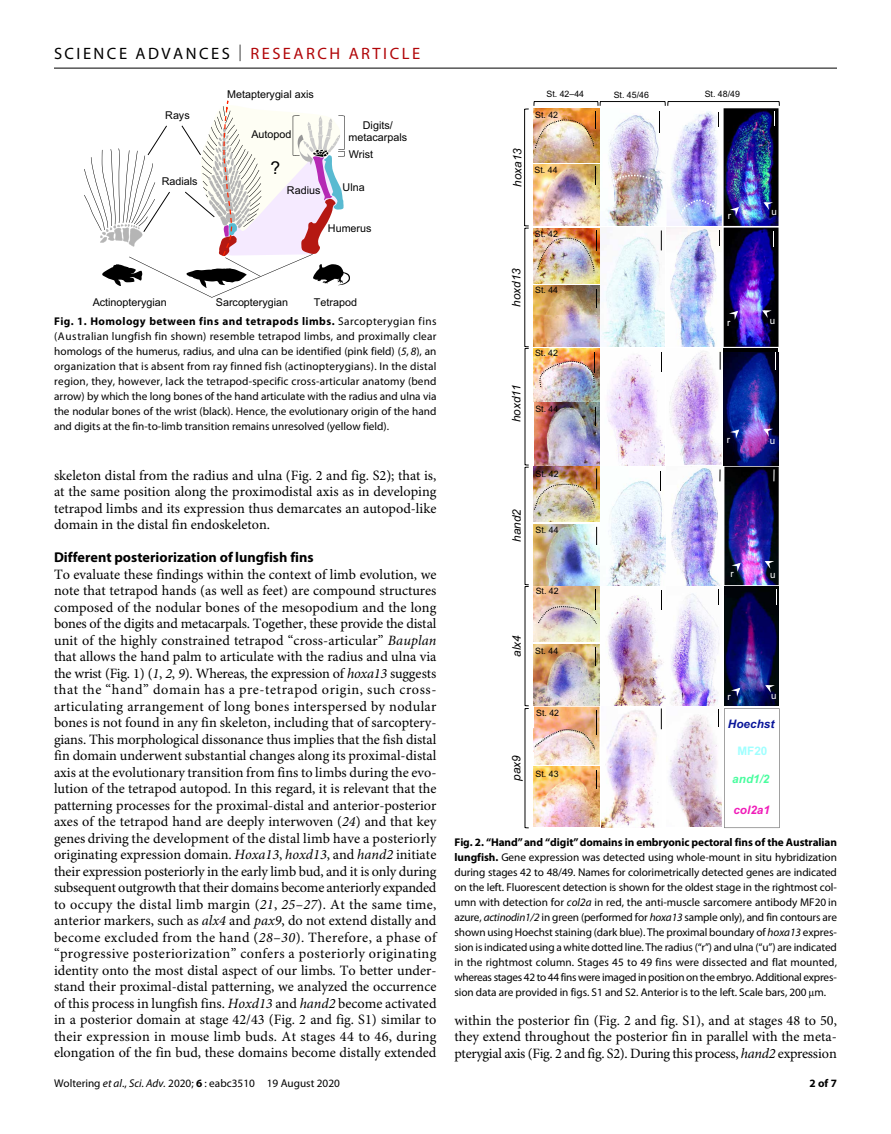
<style>
.page{position:relative;width:891px;height:1134px;background:#fff}
.page>*{position:absolute;margin:0;border:0;box-sizing:border-box;transform-origin:0 0}
.t1{font:17.55px "Arial";color:#000}
.t2{font:16.5px "Myriad Pro";letter-spacing:.15em;color:#000}
.t3{font:14.25px/16.5px "Minion Pro";color:#000;text-align:justify}
.t4{font:700 14.25px "Myriad Pro";color:#000}
.t5{font:italic 11.7px "Arial";color:#000}
.t6{font:italic 700 11.7px "Arial";color:#091599}
.t7{font:italic 700 11.7px "Arial";color:#f01db9}
.t8{font:italic 700 11.7px "Arial";color:#4afd9f}
.t9{font:700 11.7px "Arial";color:#a1ffff}
.t10{font:11.25px/15px "Myriad Pro";color:#000;text-align:justify}
.t11{font:700 11.25px "Myriad Pro";color:#000}
.t12{font:10.8px "Arial";color:#000}
.t13{font:9.75px "Arial";color:#fff}
.t14{font:8.85px "Arial";color:#000}
.s1{font-weight:300}
.s2{color:#b10508}
.s3{font-weight:700}
.s4{font-style:italic}
</style>
<div class="page">
<hr style="left:54px;top:68px;width:783px;height:1px;background:#000">
<svg style="left:84px;top:101px;width:266px;height:197px"></svg>
<img style="left:524px;top:101px;width:256px;height:727px">
<p class="t2" style="left:54px;top:40px;width:368px">SCIENCE ADVANCES <span class="s1">|</span> <span class="s2">RESEARCH ARTICLE</span></p>
<p class="t12" style="left:165px;top:108px;width:26px">Rays</p>
<p class="t12" style="left:162px;top:175px;width:37px">Radials</p>
<p class="t12" style="left:227px;top:87px;width:88px">Metapterygial axis</p>
<p class="t12" style="left:363px;top:118px;width:31px">Digits/</p>
<p class="t12" style="left:251px;top:128px;width:42px">Autopod</p>
<p class="t12" style="left:349px;top:130px;width:60px">metacarpals</p>
<p class="t1" style="left:270px;top:156px;width:11px">?</p>
<p class="t12" style="left:287px;top:183px;width:35px">Radius</p>
<p class="t12" style="left:349px;top:147px;width:26px">Wrist</p>
<p class="t12" style="left:343px;top:181px;width:24px">Ulna</p>
<p class="t12" style="left:328px;top:221px;width:45px">Humerus</p>
<p class="t12" style="left:93px;top:295px;width:76px">Actinopterygian</p>
<p class="t12" style="left:216px;top:295px;width:74px">Sarcopterygian</p>
<p class="t12" style="left:314px;top:295px;width:45px">Tetrapod</p>
<p class="t10" style="left:54px;top:314px;width:384px"><span class="s3">Fig. 1. Homology between fins and tetrapods limbs.</span> Sarcopterygian fins (Australian lungfish fin shown) resemble tetrapod limbs, and proximally clear homologs of the humerus, radius, and ulna can be identified (pink field) (<span class="s4">5</span>, <span class="s4">8</span>), an organization that is absent from ray finned fish (actinopterygians). In the distal region, they, however, lack the tetrapod-specific cross-articular anatomy (bend arrow) by which the long bones of the hand articulate with the radius and ulna via the nodular bones of the wrist (black). Hence, the evolutionary origin of the hand and digits at the fin-to-limb transition remains unresolved (yellow field).</p>
<p class="t3" style="left:54px;top:468px;width:384px">skeleton distal from the radius and ulna (Fig. 2 and fig. S2); that is, at the same position along the proximodistal axis as in developing tetrapod limbs and its expression thus demarcates an autopod-like domain in the distal fin endoskeleton.</p>
<p class="t4" style="left:54px;top:546px;width:261px">Different posteriorization of lungfish fins</p>
<p class="t3" style="left:54px;top:567px;width:384px">To evaluate these findings within the context of limb evolution, we note that tetrapod hands (as well as feet) are compound structures composed of the nodular bones of the mesopodium and the long bones of the digits and metacarpals. Together, these provide the distal unit of the highly constrained tetrapod “cross-articular” <span class="s4">Bauplan </span>that allows the hand palm to articulate with the radius and ulna via the wrist (Fig. 1) (<span class="s4">1</span>, <span class="s4">2</span>, <span class="s4">9</span>). Whereas, the expression of <span class="s4">hoxa13</span> suggests that the “hand” domain has a pre-tetrapod origin, such cross&shy;articulating arrangement of long bones interspersed by nodular bones is not found in any fin skeleton, including that of sarcoptery&shy;gians. This morphological dissonance thus implies that the fish distal fin domain underwent substantial changes along its proximal-distal axis at the evolutionary transition from fins to limbs during the evo&shy;lution of the tetrapod autopod. In this regard, it is relevant that the patterning processes for the proximal-distal and anterior-posterior axes of the tetrapod hand are deeply interwoven (<span class="s4">24</span>) and that key genes driving the development of the distal limb have a posteriorly originating expression domain. <span class="s4">Hoxa13</span>, <span class="s4">hoxd13</span>, and <span class="s4">hand2</span> initiate their expression posteriorly in the early limb bud, and it is only during subsequent outgrowth that their domains become anteriorly expanded to occupy the distal limb margin (<span class="s4">21</span>, <span class="s4">25</span>–<span class="s4">27</span>). At the same time, anterior markers, such as <span class="s4">alx4</span> and <span class="s4">pax9</span>, do not extend distally and become excluded from the hand (<span class="s4">28</span>–<span class="s4">30</span>). Therefore, a phase of “progressive posteriorization” confers a posteriorly originating identity onto the most distal aspect of our limbs. To better under&shy;stand their proximal-distal patterning, we analyzed the occurrence of this process in lungfish fins. <span class="s4">Hoxd13</span> and <span class="s4">hand2</span> become activated in a posterior domain at stage 42/43 (Fig. 2 and fig. S1) similar to their expression in mouse limb buds. At stages 44 to 46, during elongation of the fin bud, these domains become distally extended</p>
<p class="t10" style="left:54px;top:1076px;width:287px">Woltering <span class="s4">et al</span>., <span class="s4">Sci. Adv.</span> 2020; <span class="s3">6</span> : eabc3510 19 August 2020</p>
<p class="t14" style="left:546px;top:88px;width:39px">St. 42–44</p>
<p class="t14" style="left:614px;top:89px;width:37px">St. 45/46</p>
<p class="t14" style="left:705px;top:88px;width:37px">St. 48/49</p>
<p class="t5" style="left:511px;top:187px;width:40px;rotate:-90deg">hoxa13</p>
<p class="t14" style="left:535px;top:109px;width:25px">St. 42</p>
<p class="t14" style="left:535px;top:164px;width:25px">St. 44</p>
<p class="t5" style="left:510px;top:307px;width:40px;rotate:-90deg">hoxd13</p>
<p class="t14" style="left:535px;top:228px;width:25px">St. 42</p>
<p class="t14" style="left:535px;top:285px;width:25px">St. 44</p>
<p class="t5" style="left:510px;top:422px;width:39px;rotate:-90deg">hoxd11</p>
<p class="t14" style="left:535px;top:347px;width:25px">St. 42</p>
<p class="t14" style="left:535px;top:403px;width:25px">St. 44</p>
<p class="t5" style="left:510px;top:542px;width:34px;rotate:-90deg">hand2</p>
<p class="t14" style="left:536px;top:468px;width:25px">St. 42</p>
<p class="t14" style="left:536px;top:524px;width:25px">St. 44</p>
<p class="t14" style="left:536px;top:585px;width:25px">St. 42</p>
<p class="t5" style="left:510px;top:657px;width:23px;rotate:-90deg">alx4</p>
<p class="t14" style="left:535px;top:645px;width:25px">St. 44</p>
<p class="t14" style="left:536px;top:707px;width:25px">St. 42</p>
<p class="t5" style="left:510px;top:781px;width:27px;rotate:-90deg">pax9</p>
<p class="t14" style="left:536px;top:768px;width:25px">St. 43</p>
<p class="t13" style="left:728px;top:209px;width:5px">r</p>
<p class="t13" style="left:771px;top:205px;width:7px">u</p>
<p class="t13" style="left:727px;top:316px;width:5px">r</p>
<p class="t13" style="left:770px;top:314px;width:7px">u</p>
<p class="t13" style="left:727px;top:433px;width:5px">r</p>
<p class="t13" style="left:770px;top:435px;width:7px">u</p>
<p class="t13" style="left:731px;top:567px;width:5px">r</p>
<p class="t13" style="left:770px;top:568px;width:7px">u</p>
<p class="t13" style="left:727px;top:691px;width:5px">r</p>
<p class="t13" style="left:771px;top:689px;width:7px">u</p>
<p class="t6" style="left:728px;top:716px;width:48px">Hoechst</p>
<p class="t9" style="left:737px;top:743px;width:32px">MF20</p>
<p class="t8" style="left:732px;top:771px;width:39px">and1/2</p>
<p class="t7" style="left:733px;top:802px;width:38px">col2a1</p>
<p class="t10" style="left:454px;top:835px;width:384px"><span class="s3">Fig. 2. “Hand” and “digit” domains in embryonic pectoral fins of the Australian lungfish.</span> Gene expression was detected using whole-mount in situ hybridization during stages 42 to 48/49. Names for colorimetrically detected genes are indicated on the left. Fluorescent detection is shown for the oldest stage in the rightmost col&shy;umn with detection for <span class="s4">col2a</span> in red, the anti-muscle sarcomere antibody MF20 in azure, <span class="s4">actinodin1/2</span> in green (performed for <span class="s4">hoxa13</span> sample only), and fin contours are shown using Hoechst staining (dark blue). The proximal boundary of <span class="s4">hoxa13</span> expres&shy;sion is indicated using a white dotted line. The radius (“r”) and ulna (“u”) are indicated in the rightmost column. Stages 45 to 49 fins were dissected and flat mounted, whereas stages 42 to 44 fins were imaged in position on the embryo. Additional expres&shy;sion data are provided in figs. S1 and S2. Anterior is to the left. Scale bars, 200 m.</p>
<p class="t3" style="left:454px;top:1013px;width:384px">within the posterior fin (Fig. 2 and fig. S1), and at stages 48 to 50, they extend throughout the posterior fin in parallel with the meta&shy;pterygial axis (Fig. 2 and fig. S2). During this process, <span class="s4">hand2</span> expression</p>
<p class="t11" style="left:810px;top:1074px;width:29px">2 of 7</p>
</div>
